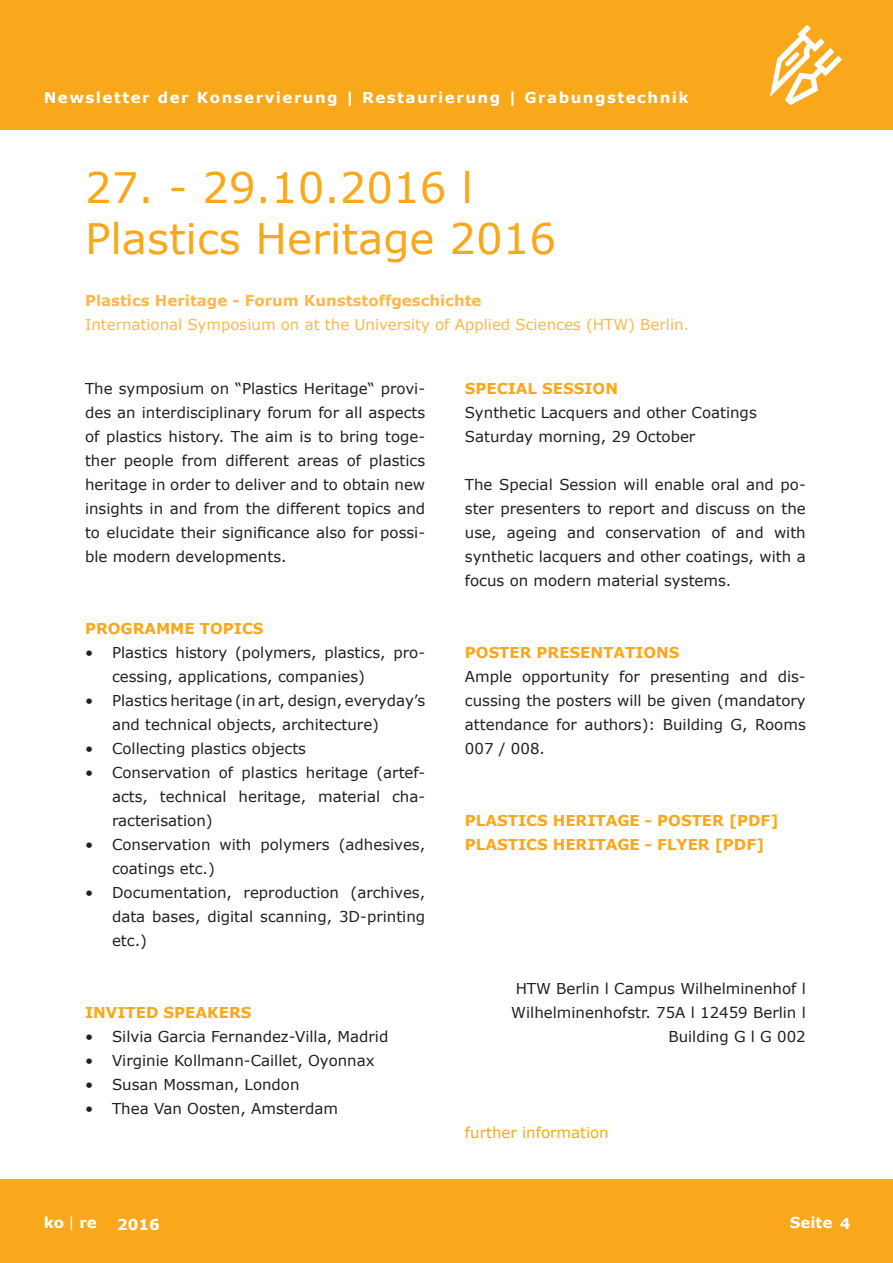
<style>
.page{position:relative;width:893px;height:1263px;background:#fff}
.page>*{position:absolute;margin:0;border:0;box-sizing:border-box;transform-origin:0 0}
.t1{font:42px/51px "Verdana";color:#f9a81b}
.t2{font:15px/24px "Verdana";color:#231f20;text-align:justify}
.t3{font:700 15px/24px "Verdana";color:#f9a81b}
.t4{font:700 15px "Verdana";letter-spacing:.1em;color:#fff}
.t5{font:15px "Verdana";color:#fcb84b}
.t6{font:700 15px "Verdana";color:#fcb84b}
.t7{font:15px "Verdana";color:#f9a81b}
</style>
<div class="page">
<div style="left:0;top:0;width:893px;height:129px;background:#f9a81b"></div>
<div style="left:0;top:1179px;width:893px;height:84px;background:#f9a81b"></div>
<svg style="left:770px;top:26px;width:72px;height:79px"></svg>
<svg style="left:71px;top:1216px;width:1px;height:14px"></svg>
<p class="t4" style="left:44px;top:87px;width:646px">Newsletter der Konservierung | Restaurierung | Grabungstechnik</p>
<h1 class="t1" style="left:85px;top:162px;width:473px">27. - 29.10.2016 l<br>Plastics Heritage 2016</h1>
<p class="t6" style="left:85px;top:290px;width:398px">Plastics Heritage - Forum Kunststoffgeschichte</p>
<p class="t5" style="left:85px;top:315px;width:606px">International Symposium on at the University of Applied Sciences (HTW) Berlin.</p>
<p class="t2" style="left:85px;top:377px;width:342px">The symposium on “Plastics Heritage“ provi&shy;des an interdisciplinary forum for all aspects of plastics history. The aim is to bring toge&shy;ther people from different areas of plastics heritage in order to deliver and to obtain new insights in and from the different topics and to elucidate their significance also for possi&shy;ble modern developments.</p>
<p class="t3" style="left:85px;top:616px;width:180px">PROGRAMME TOPICS</p>
<p class="t2" style="left:112px;top:641px;width:315px;text-indent:-27px">• Plastics history (polymers, plastics, pro&shy;cessing, applications, companies)</p>
<p class="t2" style="left:112px;top:689px;width:315px;text-indent:-27px">• Plastics heritage (in art, design, everyday’s and technical objects, architecture)</p>
<p class="t2" style="left:85px;top:737px;width:222px">• Collecting plastics objects</p>
<p class="t2" style="left:112px;top:761px;width:315px;text-indent:-27px">• Conservation of plastics heritage (artef&shy;acts, technical heritage, material cha&shy;racterisation)</p>
<p class="t2" style="left:112px;top:833px;width:315px;text-indent:-27px">• Conservation with polymers (adhesives, coatings etc.)</p>
<p class="t2" style="left:112px;top:881px;width:315px;text-indent:-27px">• Documentation, reproduction (archives, data bases, digital scanning, 3D-printing etc.)</p>
<p class="t3" style="left:85px;top:1000px;width:168px">INVITED SPEAKERS</p>
<p class="t2" style="left:85px;top:1025px;width:305px">• Silvia Garcia Fernandez-Villa, Madrid</p>
<p class="t2" style="left:85px;top:1049px;width:291px">• Virginie Kollmann-Caillet, Oyonnax</p>
<p class="t2" style="left:85px;top:1073px;width:216px">• Susan Mossman, London</p>
<p class="t2" style="left:85px;top:1097px;width:254px">• Thea Van Oosten, Amsterdam</p>
<p class="t3" style="left:465px;top:376px;width:155px">SPECIAL SESSION</p>
<p class="t2" style="left:465px;top:401px;width:293px">Synthetic Lacquers and other Coatings<br>Saturday morning, 29 October</p>
<p class="t2" style="left:465px;top:473px;width:342px">The Special Session will enable oral and po&shy;ster presenters to report and discuss on the use, ageing and conservation of and with synthetic lacquers and other coatings, with a focus on modern material systems.</p>
<p class="t3" style="left:465px;top:640px;width:216px">POSTER PRESENTATIONS</p>
<p class="t2" style="left:465px;top:665px;width:342px">Ample opportunity for presenting and dis&shy;cussing the posters will be given (mandatory attendance for authors): Building G, Rooms 007 / 008.</p>
<p class="t3" style="left:465px;top:808px;width:315px">PLASTICS HERITAGE - POSTER [PDF]<br>PLASTICS HERITAGE - FLYER [PDF]</p>
<p class="t2" style="left:511px;top:977px;width:296px;text-align:right">HTW Berlin l Campus Wilhelminenhof l<br>Wilhelminenhofstr. 75A l 12459 Berlin l<br>Building G l G 002</p>
<p class="t7" style="left:465px;top:1122px;width:145px">further information</p>
<p class="t4" style="left:44px;top:1212px;width:55px">ko re</p>
<p class="t4" style="left:117px;top:1214px;width:44px">2016</p>
<p class="t4" style="left:790px;top:1212px;width:62px">Seite 4</p>
</div>
